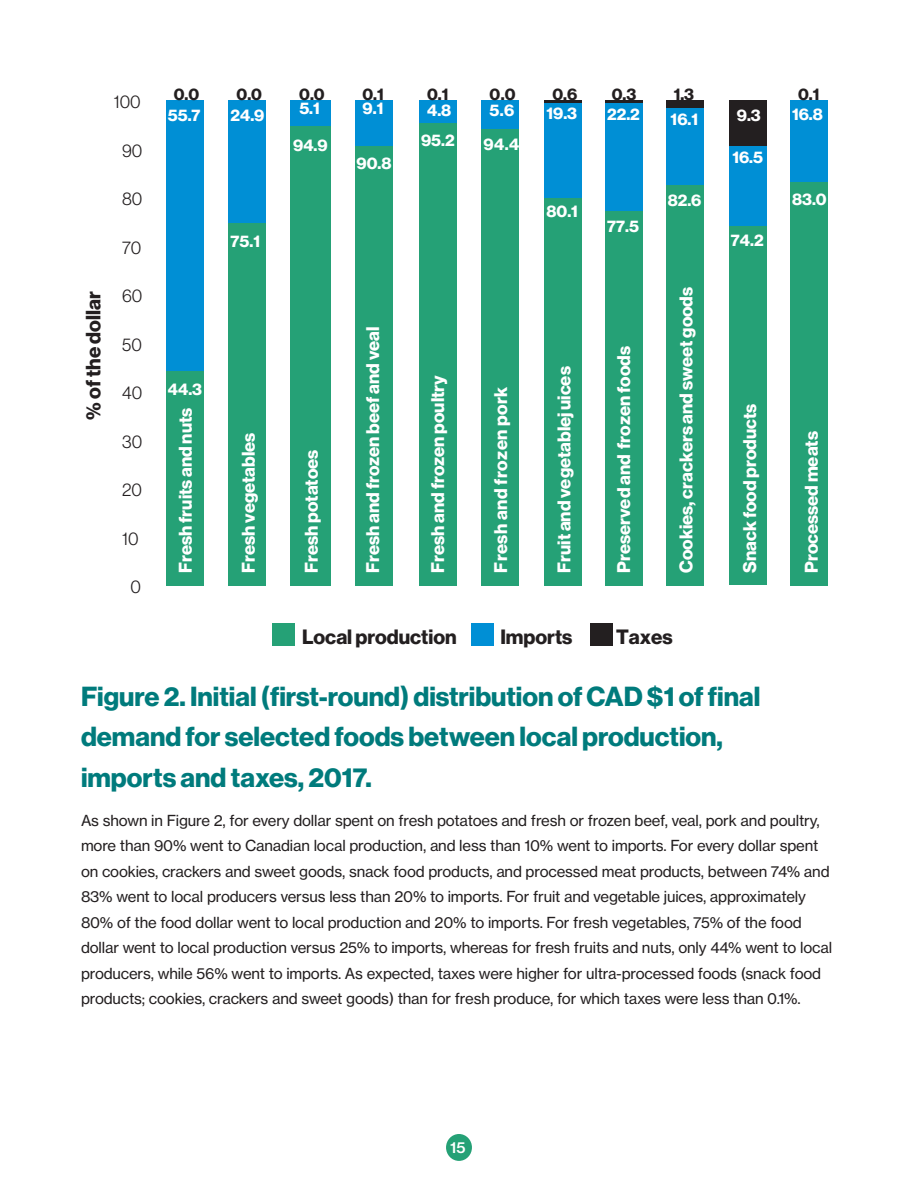
<style>
.page{position:relative;width:918px;height:1188px;background:#fff}
.page>*{position:absolute;margin:0;border:0;box-sizing:border-box;transform-origin:0 0}
.table_title{font:27px/40.5px "N Haas Grotesk DS Pro 75 Bd";color:#007b7c}
.t1{font:20.25px "N Haas Grotesk DS Pro 75 Bd";color:#231f20}
.t2{font:18px "N Haas Grotesk DS Pro 75 Bd";color:#fff}
.t3{font:18px "N Haas Grotesk DS Pro 45 Lt";color:#231f20}
.t4{font:18px "N Haas Grotesk DS Pro 75 Bd";letter-spacing:.025em;color:#fff}
.t5{font:16.5px "N Haas Grotesk DS Pro 75 Bd";color:#fff}
.t6{font:16.5px "N Haas Grotesk DS Pro 75 Bd";color:#231f20}
.bodycopy{font:15px/25.5px "N Haas Grotesk TX Pro 55 Rg";letter-spacing:-.01em;color:#231f20}
.t7{font:15px "N Haas Grotesk TX Pro 65 Md";color:#fff}
</style>
<div class="page">
<div style="left:446px;top:1134px;width:26px;height:27px;background:#25a176;border-radius:50%"></div>
<div style="left:273px;top:623px;width:22px;height:23px;background:#25a176"></div>
<div style="left:472px;top:623px;width:22px;height:23px;background:#008fd5"></div>
<div style="left:591px;top:623px;width:22px;height:23px;background:#231f20"></div>
<div style="left:166px;top:371px;width:38px;height:214px;background:#25a176"></div>
<div style="left:166px;top:100px;width:38px;height:271px;background:#008fd5"></div>
<div style="left:228px;top:223px;width:38px;height:362px;background:#25a176"></div>
<div style="left:228px;top:100px;width:38px;height:123px;background:#008fd5"></div>
<div style="left:290px;top:126px;width:41px;height:459px;background:#25a176"></div>
<div style="left:290px;top:100px;width:41px;height:26px;background:#008fd5"></div>
<div style="left:356px;top:146px;width:37px;height:439px;background:#25a176"></div>
<div style="left:356px;top:100px;width:37px;height:46px;background:#008fd5"></div>
<div style="left:420px;top:123px;width:37px;height:462px;background:#25a176"></div>
<div style="left:420px;top:100px;width:37px;height:23px;background:#008fd5"></div>
<div style="left:481px;top:128px;width:38px;height:457px;background:#25a176"></div>
<div style="left:481px;top:100px;width:38px;height:28px;background:#008fd5"></div>
<div style="left:544px;top:197px;width:38px;height:388px;background:#25a176"></div>
<div style="left:544px;top:103px;width:38px;height:94px;background:#008fd5"></div>
<hr style="left:544px;top:100px;width:38px;height:3px;background:#231f20">
<div style="left:605px;top:210px;width:38px;height:375px;background:#25a176"></div>
<div style="left:605px;top:103px;width:38px;height:107px;background:#008fd5"></div>
<hr style="left:605px;top:100px;width:38px;height:3px;background:#231f20">
<div style="left:666px;top:185px;width:38px;height:400px;background:#25a176"></div>
<div style="left:666px;top:108px;width:38px;height:77px;background:#008fd5"></div>
<div style="left:666px;top:100px;width:38px;height:8px;background:#231f20"></div>
<div style="left:729px;top:225px;width:38px;height:360px;background:#25a176"></div>
<div style="left:729px;top:146px;width:38px;height:79px;background:#008fd5"></div>
<div style="left:729px;top:100px;width:38px;height:46px;background:#231f20"></div>
<div style="left:790px;top:182px;width:38px;height:403px;background:#25a176"></div>
<div style="left:790px;top:100px;width:38px;height:82px;background:#008fd5"></div>
<p class="t3" style="left:114px;top:92px;width:28px">100</p>
<p class="t3" style="left:122px;top:140px;width:22px">90</p>
<p class="t3" style="left:122px;top:189px;width:22px">80</p>
<p class="t3" style="left:122px;top:237px;width:21px">70</p>
<p class="t1" style="left:82px;top:420px;width:130px;rotate:-90deg">% of the dollar</p>
<p class="t3" style="left:122px;top:286px;width:22px">60</p>
<p class="t3" style="left:122px;top:334px;width:21px">50</p>
<p class="t3" style="left:122px;top:383px;width:22px">40</p>
<p class="t3" style="left:122px;top:431px;width:22px">30</p>
<p class="t3" style="left:122px;top:480px;width:21px">20</p>
<p class="t3" style="left:122px;top:528px;width:18px">10</p>
<p class="t3" style="left:130px;top:577px;width:12px">0</p>
<p class="t6" style="left:174px;top:85px;width:27px">0.0</p>
<p class="t5" style="left:168px;top:105px;width:34px">55.7</p>
<p class="t5" style="left:168px;top:379px;width:36px">44.3</p>
<p class="t2" style="left:175px;top:573px;width:167px;rotate:-90deg">Fresh fruits and nuts</p>
<p class="t6" style="left:237px;top:85px;width:27px">0.0</p>
<p class="t5" style="left:231px;top:105px;width:35px">24.9</p>
<p class="t5" style="left:231px;top:232px;width:31px">75.1</p>
<p class="t2" style="left:238px;top:573px;width:141px;rotate:-90deg">Fresh vegetables</p>
<p class="t6" style="left:299px;top:85px;width:27px">0.0</p>
<p class="t6" style="left:363px;top:85px;width:23px">0.1</p>
<p class="t6" style="left:427px;top:85px;width:23px">0.1</p>
<p class="t6" style="left:490px;top:85px;width:28px">0.0</p>
<p class="t6" style="left:553px;top:85px;width:26px">0.6</p>
<p class="t6" style="left:612px;top:85px;width:26px">0.3</p>
<p class="t6" style="left:674px;top:85px;width:22px">1.3</p>
<p class="t5" style="left:299px;top:99px;width:22px">5.1</p>
<p class="t5" style="left:363px;top:99px;width:22px">9.1</p>
<p class="t5" style="left:427px;top:101px;width:26px">4.8</p>
<p class="t5" style="left:490px;top:100px;width:26px">5.6</p>
<p class="t5" style="left:546px;top:104px;width:32px">19.3</p>
<p class="t5" style="left:607px;top:104px;width:34px">22.2</p>
<p class="t5" style="left:671px;top:109px;width:29px">16.1</p>
<p class="t5" style="left:293px;top:136px;width:36px">94.9</p>
<p class="t5" style="left:421px;top:131px;width:35px">95.2</p>
<p class="t5" style="left:484px;top:135px;width:37px">94.4</p>
<p class="t5" style="left:357px;top:154px;width:36px">90.8</p>
<p class="t5" style="left:547px;top:202px;width:33px">80.1</p>
<p class="t5" style="left:668px;top:191px;width:35px">82.6</p>
<p class="t5" style="left:607px;top:217px;width:33px">77.5</p>
<p class="t2" style="left:301px;top:573px;width:124px;rotate:-90deg">Fresh potatoes</p>
<p class="t2" style="left:362px;top:573px;width:247px;rotate:-90deg">Fresh and frozen beef and veal</p>
<p class="t2" style="left:427px;top:573px;width:199px;rotate:-90deg">Fresh and frozen poultry</p>
<p class="t4" style="left:490px;top:573px;width:188px;rotate:-90deg">Fresh and frozen pork</p>
<p class="t2" style="left:554px;top:573px;width:208px;rotate:-90deg">Fruit and vegetablej uices</p>
<p class="t2" style="left:613px;top:573px;width:228px;rotate:-90deg">Preserved and frozen foods</p>
<p class="t2" style="left:676px;top:573px;width:287px;rotate:-90deg">Cookies, crackers and sweet goods</p>
<p class="t1" style="left:302px;top:625px;width:156px">Local production</p>
<p class="t1" style="left:500px;top:625px;width:74px">Imports</p>
<p class="t1" style="left:616px;top:625px;width:58px">Taxes</p>
<p class="t5" style="left:737px;top:105px;width:25px">9.3</p>
<p class="t5" style="left:732px;top:148px;width:32px">16.5</p>
<p class="t5" style="left:731px;top:230px;width:34px">74.2</p>
<p class="t6" style="left:798px;top:85px;width:23px">0.1</p>
<p class="t5" style="left:792px;top:104px;width:32px">16.8</p>
<p class="t5" style="left:792px;top:190px;width:36px">83.0</p>
<p class="t2" style="left:739px;top:573px;width:170px;rotate:-90deg">Snack food products</p>
<p class="t2" style="left:801px;top:573px;width:143px;rotate:-90deg">Processed meats</p>
<p class="table_title" style="left:81px;top:676px;width:681px">Figure 2. Initial (first-round) distribution of CAD $1 of final demand for selected foods between local production, imports and taxes, 2017.</p>
<p class="bodycopy" style="left:81px;top:808px;width:753px">As shown in Figure 2, for every dollar spent on fresh potatoes and fresh or frozen beef, veal, pork and poultry, more than 90% went to Canadian local production, and less than 10% went to imports. For every dollar spent on cookies, crackers and sweet goods, snack food products, and processed meat products, between 74% and 83% went to local producers versus less than 20% to imports. For fruit and vegetable juices, approximately 80% of the food dollar went to local production and 20% to imports. For fresh vegetables, 75% of the food dollar went to local production versus 25% to imports, whereas for fresh fruits and nuts, only 44% went to local producers, while 56% went to imports. As expected, taxes were higher for ultra-processed foods (snack food products; cookies, crackers and sweet goods) than for fresh produce, for which taxes were less than 0.1%.</p>
<p class="t7" style="left:450px;top:1138px;width:17px">15</p>
</div>
